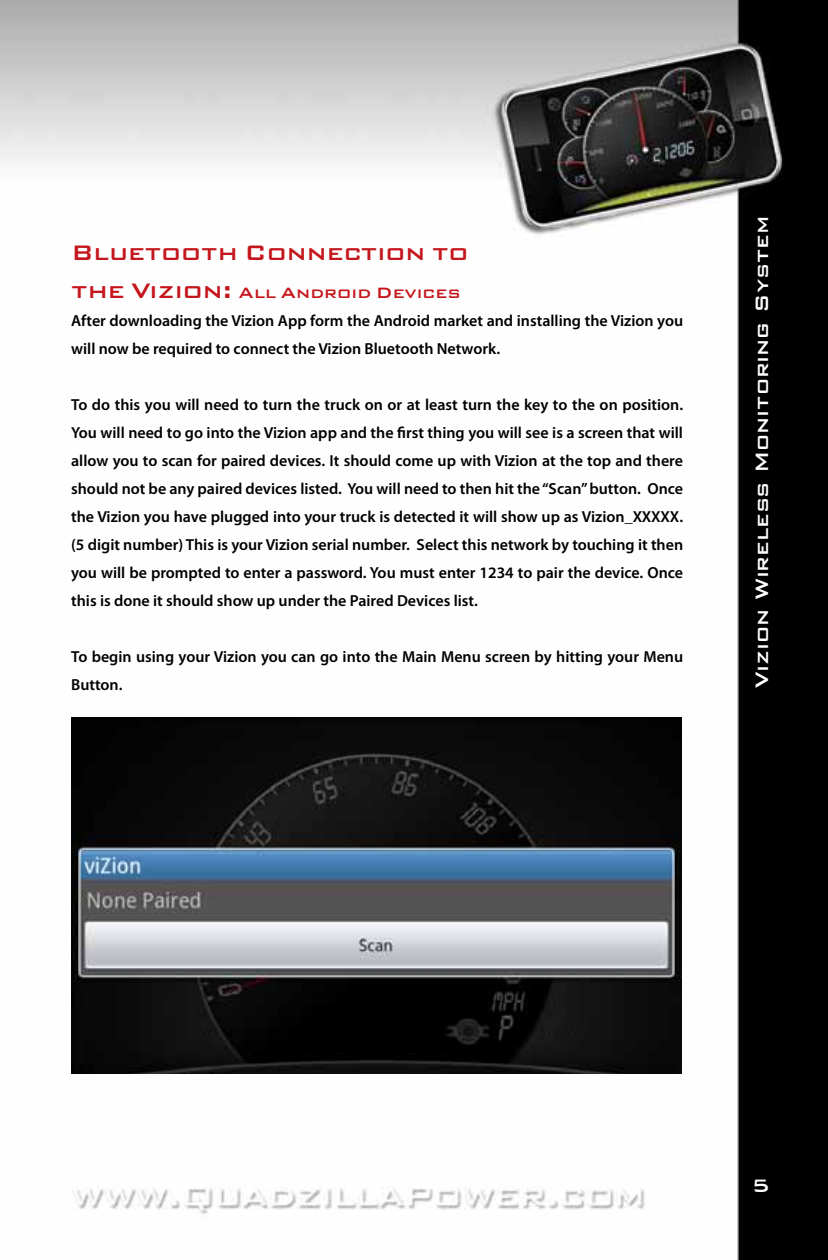
<style>
.page{position:relative;width:828px;height:1260px;background:#fff}
.page>*{position:absolute;margin:0;border:0;box-sizing:border-box;transform-origin:0 0}
.t1{font:500 28px "Bank Gothic C Md BT";color:#c4161c}
.t2{font:500 24px "Bank Gothic BT";color:#fff}
.t3{font:500 20px "Bank Gothic C Md BT";color:#c4161c}
.t4{font:600 16px/28px "Myriad Pro";color:#000}
.s1{font-size:28px}
</style>
<div class="page">
<img style="left:0;top:0;width:828px;height:1260px">
<img style="left:71px;top:718px;width:611px;height:356px">
<h1 class="t1" style="left:71px;top:237px;width:399px">Bluetooth Connection to</h1>
<p class="t3" style="left:71px;top:282px;width:391px"><span class="s1">the Vizion:</span> All Android Devices</p>
<p class="t4" style="left:71px;top:306px;width:614px">After downloading the Vizion App form the Android market and installing the Vizion you will now be required to connect the Vizion Bluetooth Network.</p>
<p class="t4" style="left:71px;top:390px;width:614px;text-align:justify">To do this you will need to turn the truck on or at least turn the key to the on position.<br>You will need to go into the Vizion app and the first thing you will see is a screen that will allow you to scan for paired devices. It should come up with Vizion at the top and there should not be any paired devices listed. You will need to then hit the “Scan” button. Once the Vizion you have plugged into your truck is detected it will show up as Vizion_XXXXX. (5 digit number) This is your Vizion serial number. Select this network by touching it then you will be prompted to enter a password. You must enter 1234 to pair the device. Once this is done it should show up under the Paired Devices list.</p>
<p class="t4" style="left:71px;top:642px;width:614px">To begin using your Vizion you can go into the Main Menu screen by hitting your Menu<br>Button.</p>
<h2 class="t2" style="left:749px;top:688px;width:473px;rotate:-90deg">Vizion Wireless Monitoring System</h2>
<h2 class="t2" style="left:752px;top:1172px;width:20px">5</h2>
</div>
